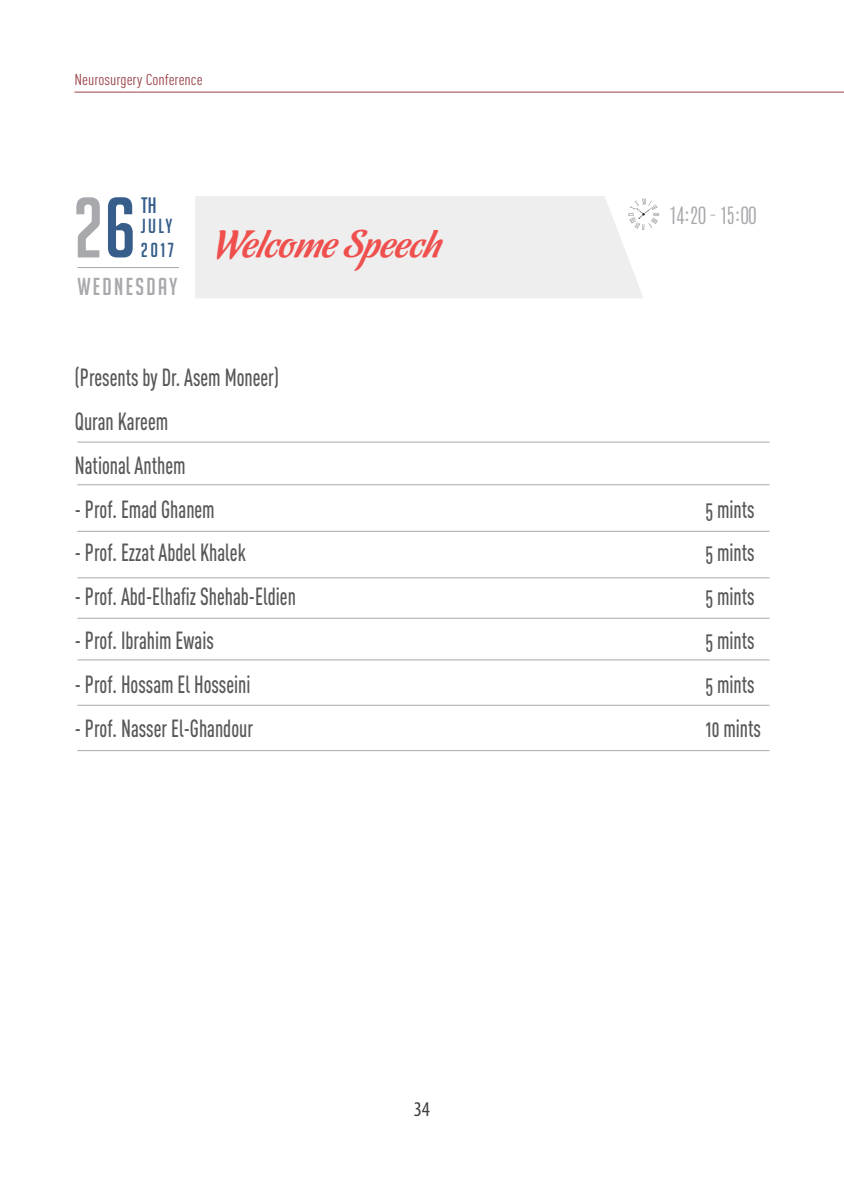
<style>
.page{position:relative;width:844px;height:1191px;background:#fff}
.page>*{position:absolute;margin:0;border:0;box-sizing:border-box;transform-origin:0 0}
.t1{font:83.83px "Big Noodle Titling";color:#a8a9ad}
.t2{font:38.68px "Chocolate Amargo";color:#ef504d}
.t3{font:24.5px "DIN Cond Medium Alternate";color:#57585a;scale:.85 1}
.t4{font:23.97px "Big Noodle Titling";letter-spacing:.1em;color:#a8a9ad}
.t5{font:21.88px "Big Noodle Titling";color:#375e8a}
.t6{font:condensed 21px "Myriad Pro";color:#3e3e3f}
.t7{font:300 19.95px "Antonio";color:#a8a9ad;scale:1.1 1}
.t8{font:19.78px "Big Noodle Titling";letter-spacing:.12em;color:#375e8a}
.t9{font:15.58px "DIN Cond";color:#9a4349;scale:1.09 1}
.s1{color:#375e8a}
</style>
<div class="page">
<hr style="left:74px;top:92px;width:769px;height:1px;background:#9a4349">
<div style="left:195px;top:196px;width:448px;height:102px;background:#eeeeef"></div>
<svg style="left:628px;top:199px;width:31px;height:31px"></svg>
<hr style="left:77px;top:267px;width:102px;height:1px;background:#a8a9ad">
<hr style="left:77px;top:441px;width:692px;height:1px;background:#a8a9ad">
<hr style="left:77px;top:484px;width:692px;height:1px;background:#a8a9ad">
<hr style="left:77px;top:531px;width:692px;height:1px;background:#a8a9ad">
<hr style="left:77px;top:577px;width:692px;height:1px;background:#a8a9ad">
<hr style="left:77px;top:618px;width:692px;height:1px;background:#a8a9ad">
<hr style="left:77px;top:659px;width:692px;height:1px;background:#a8a9ad">
<hr style="left:77px;top:705px;width:692px;height:1px;background:#a8a9ad">
<hr style="left:77px;top:750px;width:692px;height:1px;background:#a8a9ad">
<p class="t9" style="left:74px;top:70px;width:119px">Neurosurgery Conference</p>
<p class="t1" style="left:73px;top:182px;width:65px">2<span class="s1">6</span></p>
<p class="t5" style="left:141px;top:193px;width:17px">TH</p>
<p class="t8" style="left:141px;top:215px;width:33px">JULY</p>
<p class="t8" style="left:141px;top:239px;width:34px">2017</p>
<p class="t4" style="left:77px;top:273px;width:102px">WEDNESDAY</p>
<p class="t2" style="left:214px;top:223px;width:227px">Welcome Speech</p>
<p class="t7" style="left:670px;top:201px;width:80px">14:20 - 15:00</p>
<p class="t3" style="left:75px;top:363px;width:241px">(Presents by Dr. Asem Moneer)</p>
<p class="t3" style="left:75px;top:407px;width:111px">Quran Kareem</p>
<p class="t3" style="left:75px;top:451px;width:132px">National Anthem</p>
<p class="t3" style="left:75px;top:494px;width:166px">- Prof. Emad Ghanem</p>
<p class="t3" style="left:705px;top:494px;width:60px">5 mints</p>
<p class="t3" style="left:75px;top:538px;width:203px">- Prof. Ezzat Abdel Khalek</p>
<p class="t3" style="left:705px;top:538px;width:60px">5 mints</p>
<p class="t3" style="left:75px;top:582px;width:261px">- Prof. Abd-Elhafiz Shehab-Eldien</p>
<p class="t3" style="left:705px;top:582px;width:60px">5 mints</p>
<p class="t3" style="left:75px;top:626px;width:165px">- Prof. Ibrahim Ewais</p>
<p class="t3" style="left:705px;top:626px;width:60px">5 mints</p>
<p class="t3" style="left:75px;top:669px;width:208px">- Prof. Hossam El Hosseini</p>
<p class="t3" style="left:705px;top:669px;width:60px">5 mints</p>
<p class="t3" style="left:75px;top:713px;width:211px">- Prof. Nasser El-Ghandour</p>
<p class="t3" style="left:705px;top:713px;width:67px">10 mints</p>
<p class="t6" style="left:414px;top:1098px;width:18px">34</p>
</div>
